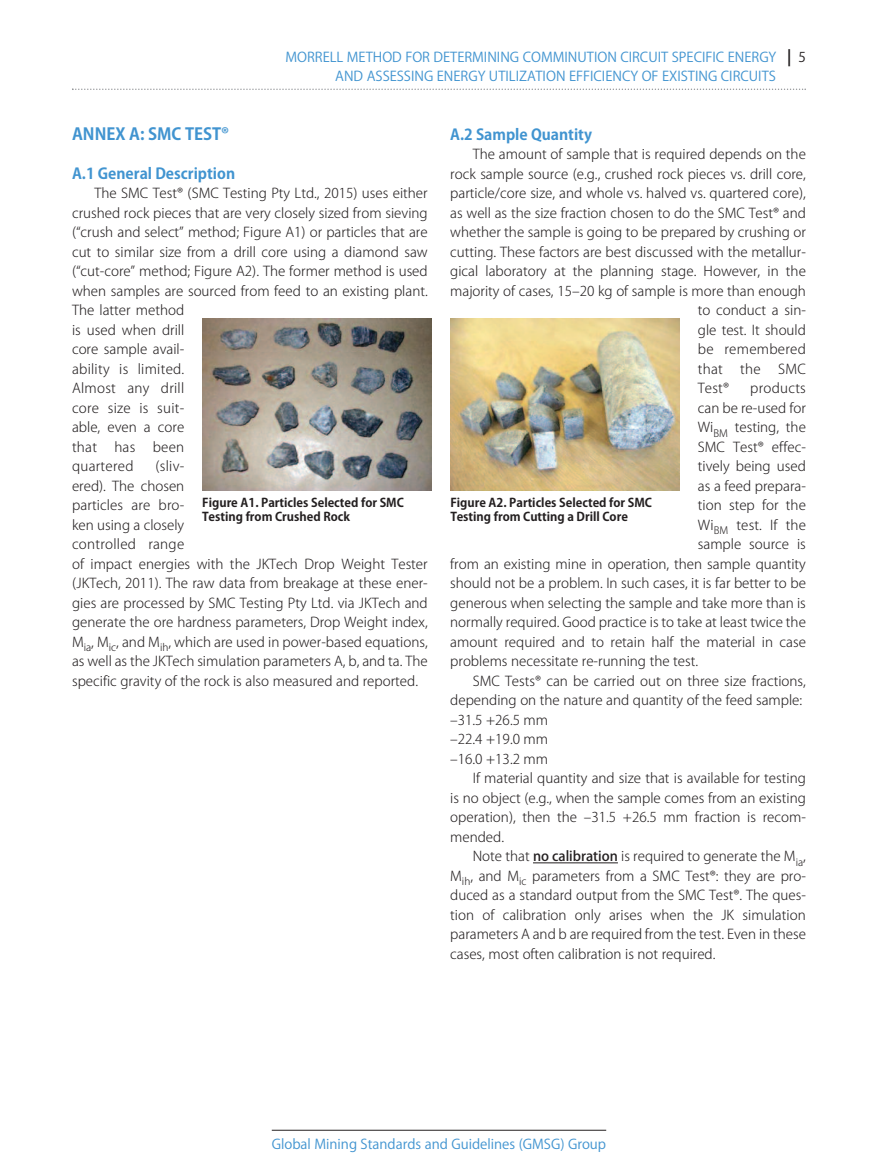
<style>
.page{position:relative;width:878px;height:1175px;background:#fff}
.page>*{position:absolute;margin:0;border:0;box-sizing:border-box;transform-origin:0 0}
.t1{font:700 16.5px "Koz Go Pro";color:#4194d0}
.t2{font:700 15px "Koz Go Pro";color:#4194d0}
.t3{font:300 13.5px/19.5px "Koz Go Pro";color:#231f20}
.t4{font:13.5px/19.5px "Koz Go Pro";color:#4194d0}
.t5{font:300 13.5px "Koz Go Pro";letter-spacing:.02em;color:#231f20}
.t6{font:700 12px/14.2px "Koz Go Pro";color:#231f20}
.s1{font-weight:700;font-size:15px;color:#231f20}
.s2{color:#231f20}
.s3{font-weight:500}
</style>
<div class="page">
<hr style="left:272px;top:1129px;width:334px;height:1px;background:#231f20">
<svg style="left:72px;top:88px;width:734px;height:2px"></svg>
<hr style="left:533px;top:862px;width:85px;height:1px;background:#231f20">
<img style="left:202px;top:318px;width:230px;height:172px">
<img style="left:450px;top:318px;width:229px;height:172px">
<p class="t4" style="left:335px;top:47px;width:472px;text-indent:-50px">MORRELL METHOD FOR DETERMINING COMMINUTION CIRCUIT SPECIFIC ENERGY <span class="s1">|</span> <span class="s2">5<br></span>AND ASSESSING ENERGY UTILIZATION EFFICIENCY OF EXISTING CIRCUITS</p>
<p class="t1" style="left:72px;top:123px;width:159px">ANNEX A: SMC TEST®</p>
<p class="t2" style="left:72px;top:163px;width:165px">A.1 General Description</p>
<p class="t3" style="left:72px;top:183px;width:357px;text-indent:23px">The SMC Test® (SMC Testing Pty Ltd., 2015) uses either crushed rock pieces that are very closely sized from sieving (“crush and select” method; Figure A1) or particles that are cut to similar size from a drill core using a diamond saw (“cut-core” method; Figure A2). The former method is used when samples are sourced from feed to an existing plant.<br>The latter method<br>is used when drill<br>core sample avail-<br>ability is limited.<br>Almost any drill<br>core size is suit-<br>able, even a core<br>that</p>
<p class="t2" style="left:450px;top:124px;width:143px">A.2 Sample Quantity</p>
<p class="t3" style="left:472px;top:144px;width:335px">The amount of sample that is required depends on the</p>
<p class="t3" style="left:450px;top:164px;width:357px">rock sample source (e.g., crushed rock pieces vs. drill core,</p>
<p class="t3" style="left:450px;top:183px;width:357px">particle/core size, and whole vs. halved vs. quartered core),</p>
<p class="t3" style="left:450px;top:203px;width:357px">as well as the size fraction chosen to do the SMC Test® and</p>
<p class="t3" style="left:450px;top:222px;width:357px">whether the sample is going to be prepared by crushing or</p>
<p class="t3" style="left:450px;top:242px;width:357px">cutting. These factors are best discussed with the metallur-</p>
<p class="t3" style="left:450px;top:261px;width:357px">gical laboratory at the planning stage. However, in the</p>
<p class="t3" style="left:450px;top:281px;width:357px">majority of cases, 15–20 kg of sample is more than enough</p>
<p class="t3" style="left:697px;top:300px;width:110px">to conduct a sin-</p>
<p class="t3" style="left:697px;top:320px;width:110px">gle test. It should</p>
<p class="t5" style="left:697px;top:340px;width:110px">be remembered</p>
<p class="t3" style="left:697px;top:359px;width:27px">that</p>
<p class="t3" style="left:740px;top:359px;width:22px">the</p>
<p class="t3" style="left:778px;top:359px;width:29px">SMC</p>
<p class="t3" style="left:697px;top:378px;width:33px">Test®</p>
<p class="t5" style="left:750px;top:379px;width:57px">products</p>
<p class="t3" style="left:697px;top:398px;width:110px">can be re-used for</p>
<p class="t3" style="left:697px;top:417px;width:110px">Wi<sub>BM</sub> testing, the</p>
<p class="t3" style="left:697px;top:437px;width:110px">SMC Test® effec-</p>
<p class="t3" style="left:697px;top:456px;width:110px">tively being used</p>
<p class="t3" style="left:697px;top:476px;width:110px">as a feed prepara-</p>
<p class="t3" style="left:697px;top:495px;width:110px">tion step for the</p>
<p class="t3" style="left:697px;top:515px;width:110px">Wi<sub>BM</sub> test. If the</p>
<p class="t3" style="left:697px;top:534px;width:110px">sample source is</p>
<p class="t3" style="left:450px;top:554px;width:357px">from an existing mine in operation, then sample quantity</p>
<p class="t3" style="left:450px;top:573px;width:357px">should not be a problem. In such cases, it is far better to be</p>
<p class="t3" style="left:450px;top:593px;width:357px">generous when selecting the sample and take more than is</p>
<p class="t3" style="left:450px;top:612px;width:357px">normally required. Good practice is to take at least twice the</p>
<p class="t3" style="left:450px;top:632px;width:357px">amount required and to retain half the material in case</p>
<p class="t3" style="left:450px;top:651px;width:249px">problems necessitate re-running the test.</p>
<p class="t3" style="left:472px;top:671px;width:334px">SMC Tests® can be carried out on three size fractions,</p>
<p class="t3" style="left:450px;top:690px;width:353px">depending on the nature and quantity of the feed sample:</p>
<p class="t3" style="left:450px;top:710px;width:99px">–31.5 +26.5 mm</p>
<p class="t3" style="left:450px;top:729px;width:99px">–22.4 +19.0 mm</p>
<p class="t3" style="left:450px;top:749px;width:99px">–16.0 +13.2 mm</p>
<p class="t3" style="left:472px;top:768px;width:334px">If material quantity and size that is available for testing</p>
<p class="t3" style="left:450px;top:788px;width:357px">is no object (e.g., when the sample comes from an existing</p>
<p class="t3" style="left:450px;top:807px;width:357px">operation), then the –31.5 +26.5 mm fraction is recom-</p>
<p class="t3" style="left:450px;top:827px;width:55px">mended.</p>
<p class="t3" style="left:472px;top:846px;width:335px">Note that <span class="s3">no calibration</span> is required to generate the M<sub>ia</sub>,</p>
<p class="t3" style="left:450px;top:866px;width:357px">M<sub>ih</sub>, and M<sub>ic</sub> parameters from a SMC Test®: they are pro-</p>
<p class="t3" style="left:450px;top:885px;width:357px">duced as a standard output from the SMC Test®. The ques-</p>
<p class="t3" style="left:450px;top:905px;width:357px">tion of calibration only arises when the JK simulation</p>
<p class="t3" style="left:450px;top:924px;width:357px">parameters A and b are required from the test. Even in these</p>
<p class="t3" style="left:450px;top:944px;width:267px">cases, most often calibration is not required.</p>
<p class="t3" style="left:114px;top:437px;width:23px">has</p>
<p class="t3" style="left:153px;top:437px;width:33px">been</p>
<p class="t5" style="left:72px;top:457px;width:63px">quartered</p>
<p class="t3" style="left:72px;top:456px;width:357px;text-indent:83px">(sliv-<br>ered). The chosen<br>particles are bro-<br>ken using a closely<br>controlled range<br>of impact energies with the JKTech Drop Weight Tester (JKTech, 2011). The raw data from breakage at these ener&shy;gies are processed by SMC Testing Pty Ltd. via JKTech and generate the ore hardness parameters, Drop Weight index, M<sub>ia</sub>, M<sub>ic</sub>, and M<sub>ih</sub>, which are used in power-based equations, as well as the JKTech simulation parameters A, b, and ta. The specific gravity of the rock is also measured and reported.</p>
<p class="t6" style="left:202px;top:496px;width:203px">Figure A1. Particles Selected for SMC<br>Testing from Crushed Rock</p>
<p class="t6" style="left:450px;top:496px;width:203px">Figure A2. Particles Selected for SMC<br>Testing from Cutting a Drill Core</p>
<p class="t4" style="left:272px;top:1134px;width:336px">GLOBAL MINING STANDARDS AND GUIDELINES (GMSG) GROUP</p>
</div>
